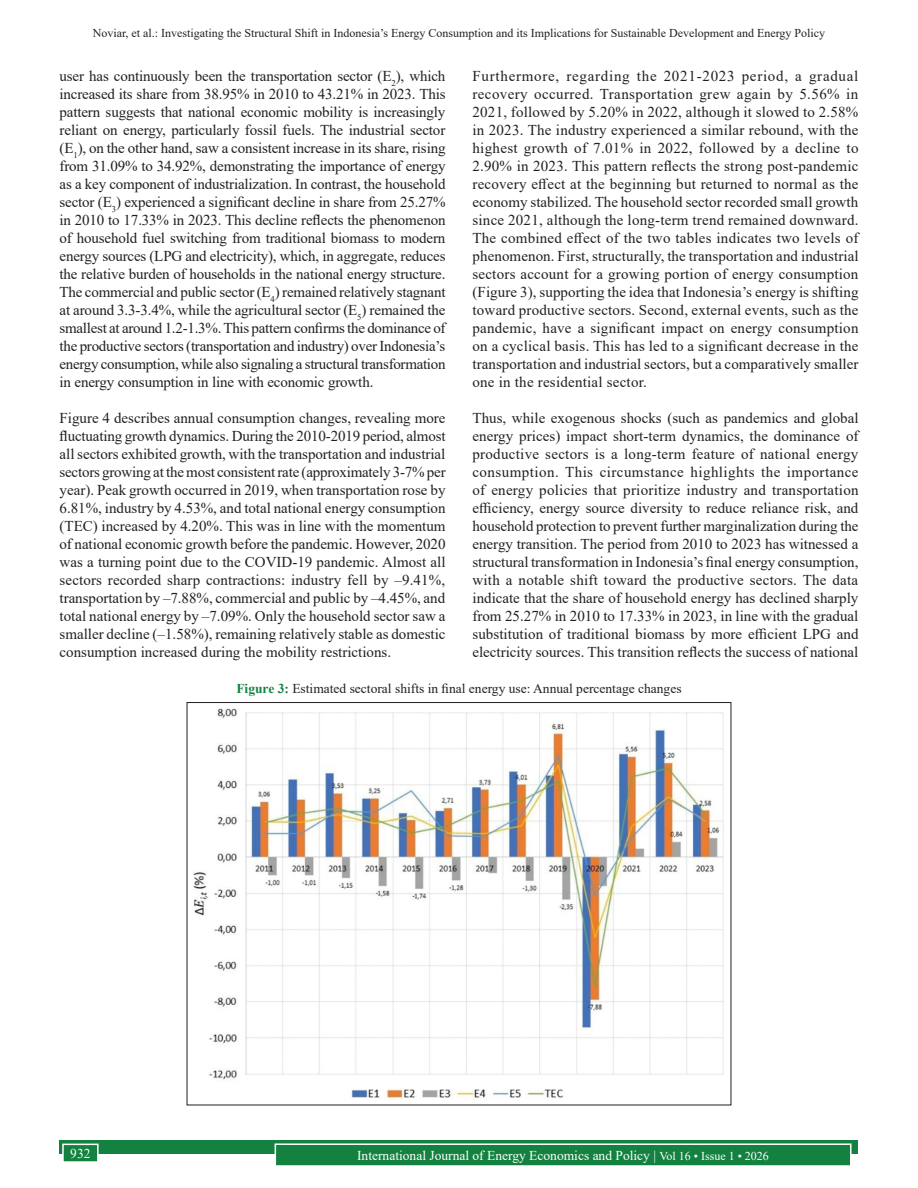
<style>
.page{position:relative;width:918px;height:1188px;background:#fff}
.page>*{position:absolute;margin:0;border:0;box-sizing:border-box;transform-origin:0 0}
.TX{font:15px/18px "Times New Roman";color:#231f20;text-align:justify}
.FGC{font:13.5px "Times New Roman";color:#231f20}
.t1{font:13.5px "Times New Roman";color:#fff}
.t2{font:12px "Times New Roman";color:#231f20}
.s1{font-weight:700;color:#13813f}
.s2{font-size:12px}
</style>
<div class="page">
<div style="left:60px;top:1140px;width:798px;height:13px;background:#13813f"></div>
<div style="left:275px;top:1144px;width:576px;height:22px;background:#13813f"></div>
<div style="left:275px;top:1143px;width:577px;height:24px;border:2px solid #fff"></div>
<div style="left:63px;top:1144px;width:35px;height:18px;background:#13813f"></div>
<div style="left:62px;top:1144px;width:37px;height:19px;border:2px solid #fff"></div>
<img style="left:193px;top:708px;width:531px;height:391px">
<p class="t2" style="left:93px;top:25px;width:734px">Noviar, et al.: Investigating the Structural Shift in Indonesia’s Energy Consumption and its Implications for Sustainable Development and Energy Policy</p>
<p class="TX" style="left:60px;top:66px;width:388px">user has continuously been the transportation sector (E<sub>2</sub>), which increased its share from 38.95% in 2010 to 43.21% in 2023. This pattern suggests that national economic mobility is increasingly reliant on energy, particularly fossil fuels. The industrial sector (E<sub>1</sub>), on the other hand, saw a consistent increase in its share, rising from 31.09% to 34.92%, demonstrating the importance of energy as a key component of industrialization. In contrast, the household sector (E<sub>3</sub>) experienced a significant decline in share from 25.27% in 2010 to 17.33% in 2023. This decline reflects the phenomenon of household fuel switching from traditional biomass to modern energy sources (LPG and electricity), which, in aggregate, reduces the relative burden of households in the national energy structure.<br>The commercial and public sector (E<sub>4</sub>) remained relatively stagnant at around 3.3-3.4%, while the agricultural sector (E<sub>5</sub>) remained the smallest at around 1.2-1.3%. This pattern confirms the dominance of the productive sectors (transportation and industry) over Indonesia’s energy consumption, while also signaling a structural transformation in energy consumption in line with economic growth.</p>
<p class="TX" style="left:60px;top:408px;width:388px">Figure 4 describes annual consumption changes, revealing more fluctuating growth dynamics. During the 2010-2019 period, almost all sectors exhibited growth, with the transportation and industrial sectors growing at the most consistent rate (approximately 3-7% per year). Peak growth occurred in 2019, when transportation rose by 6.81%, industry by 4.53%, and total national energy consumption (TEC) increased by 4.20%. This was in line with the momentum of national economic growth before the pandemic. However, 2020 was a turning point due to the COVID-19 pandemic. Almost all sectors recorded sharp contractions: industry fell by –9.41%, transportation by –7.88%, commercial and public by –4.45%, and total national energy by –7.09%. Only the household sector saw a smaller decline (–1.58%), remaining relatively stable as domestic consumption increased during the mobility restrictions.</p>
<p class="TX" style="left:472px;top:66px;width:388px">Furthermore, regarding the 2021-2023 period, a gradual recovery occurred. Transportation grew again by 5.56% in 2021, followed by 5.20% in 2022, although it slowed to 2.58% in 2023. The industry experienced a similar rebound, with the highest growth of 7.01% in 2022, followed by a decline to 2.90% in 2023. This pattern reflects the strong post-pandemic recovery effect at the beginning but returned to normal as the economy stabilized. The household sector recorded small growth since 2021, although the long-term trend remained downward.<br>The combined effect of the two tables indicates two levels of phenomenon. First, structurally, the transportation and industrial sectors account for a growing portion of energy consumption (Figure 3), supporting the idea that Indonesia’s energy is shifting toward productive sectors. Second, external events, such as the pandemic, have a significant impact on energy consumption on a cyclical basis. This has led to a significant decrease in the transportation and industrial sectors, but a comparatively smaller one in the residential sector.</p>
<p class="TX" style="left:472px;top:408px;width:388px">Thus, while exogenous shocks (such as pandemics and global energy prices) impact short-term dynamics, the dominance of productive sectors is a long-term feature of national energy consumption. This circumstance highlights the importance of energy policies that prioritize industry and transportation efficiency, energy source diversity to reduce reliance risk, and household protection to prevent further marginalization during the energy transition. The period from 2010 to 2023 has witnessed a structural transformation in Indonesia’s final energy consumption, with a notable shift toward the productive sectors. The data indicate that the share of household energy has declined sharply from 25.27% in 2010 to 17.33% in 2023, in line with the gradual substitution of traditional biomass by more efficient LPG and electricity sources. This transition reflects the success of national</p>
<p class="FGC" style="left:236px;top:679px;width:447px"><span class="s1">Figure 3:</span> Estimated sectoral shifts in final energy use: Annual percentage changes</p>
<p class="t1" style="left:70px;top:1144px;width:22px">932</p>
<p class="t1" style="left:357px;top:1146px;width:413px">International Journal of Energy Economics and Policy | <span class="s2">Vol 16 • Issue 1 • 2026</span></p>
</div>
